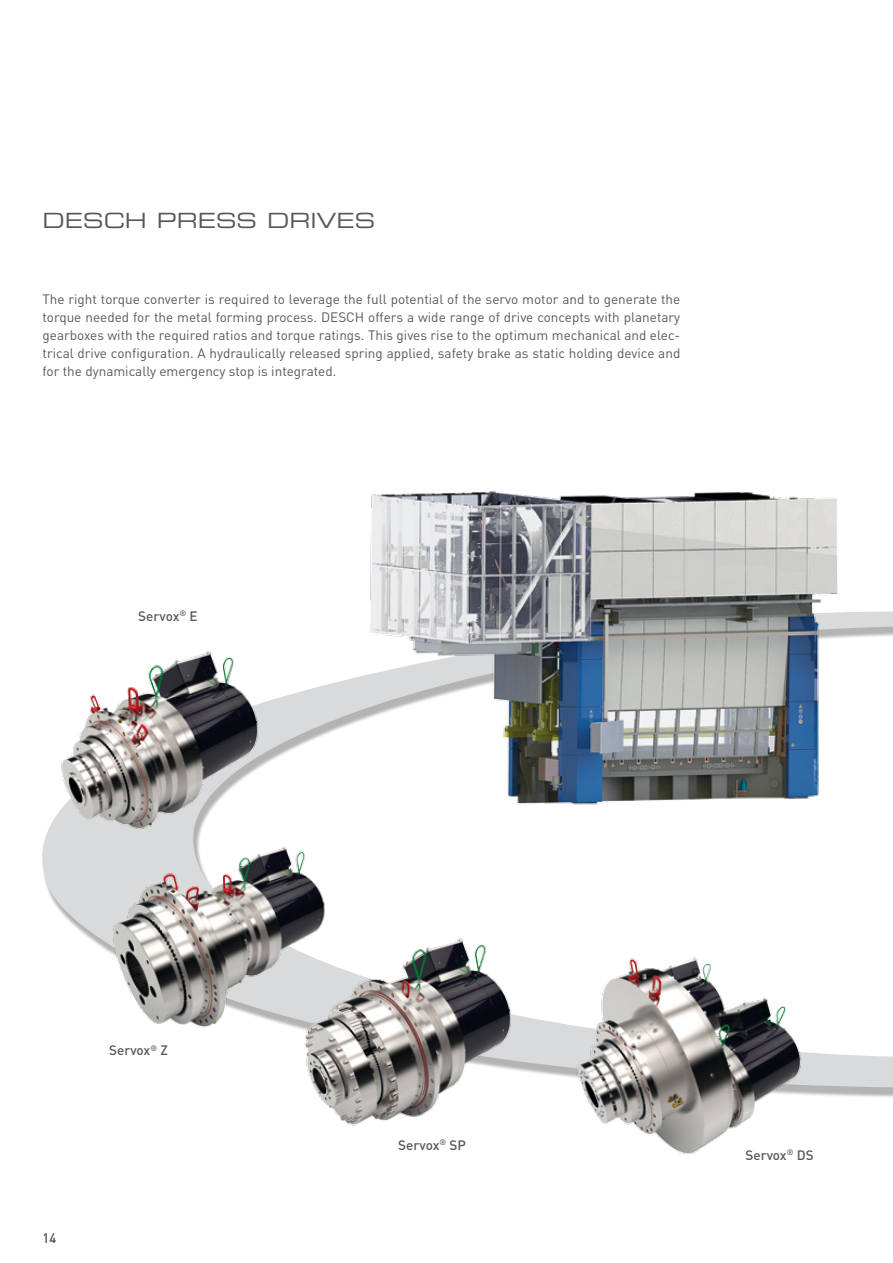
<style>
.page{position:relative;width:893px;height:1263px;background:#fff}
.page>*{position:absolute;margin:0;border:0;box-sizing:border-box;transform-origin:0 0}
.t1{font:21px "Eurostile LT Pro Ex 2";color:#58585a}
.t2{font:13.5px/18px "DINOT";color:#58585a;text-align:justify}
.t3{font:500 13.5px "DINOT";color:#58585a}
</style>
<div class="page">
<svg style="left:42px;top:611px;width:851px;height:482px"></svg>
<img style="left:297px;top:930px;width:221px;height:196px">
<img style="left:55px;top:647px;width:210px;height:187px">
<img style="left:98px;top:840px;width:240px;height:198px">
<img style="left:569px;top:950px;width:240px;height:205px">
<img style="left:352px;top:491px;width:498px;height:335px">
<h1 class="t1" style="left:43px;top:206px;width:334px">DESCH PRESS DRIVES</h1>
<p class="t2" style="left:43px;top:289px;width:639px">The right torque converter is required to leverage the full potential of the servo motor and to generate the torque needed for the metal forming process. DESCH offers a wide range of drive concepts with planetary gearboxes with the required ratios and torque ratings. This gives rise to the optimum mechanical and elec&shy;trical drive configuration. A hydraulically released spring applied, safety brake as static holding device and for the dynamically emergency stop is integrated.</p>
<p class="t3" style="left:138px;top:605px;width:61px">Servox<sup>®</sup> E</p>
<p class="t3" style="left:109px;top:1040px;width:60px">Servox<sup>®</sup> Z</p>
<p class="t2" style="left:43px;top:1228px;width:15px">14</p>
<p class="t3" style="left:398px;top:1134px;width:69px">Servox<sup>®</sup> SP</p>
<p class="t3" style="left:745px;top:1144px;width:70px">Servox<sup>®</sup> DS</p>
</div>
